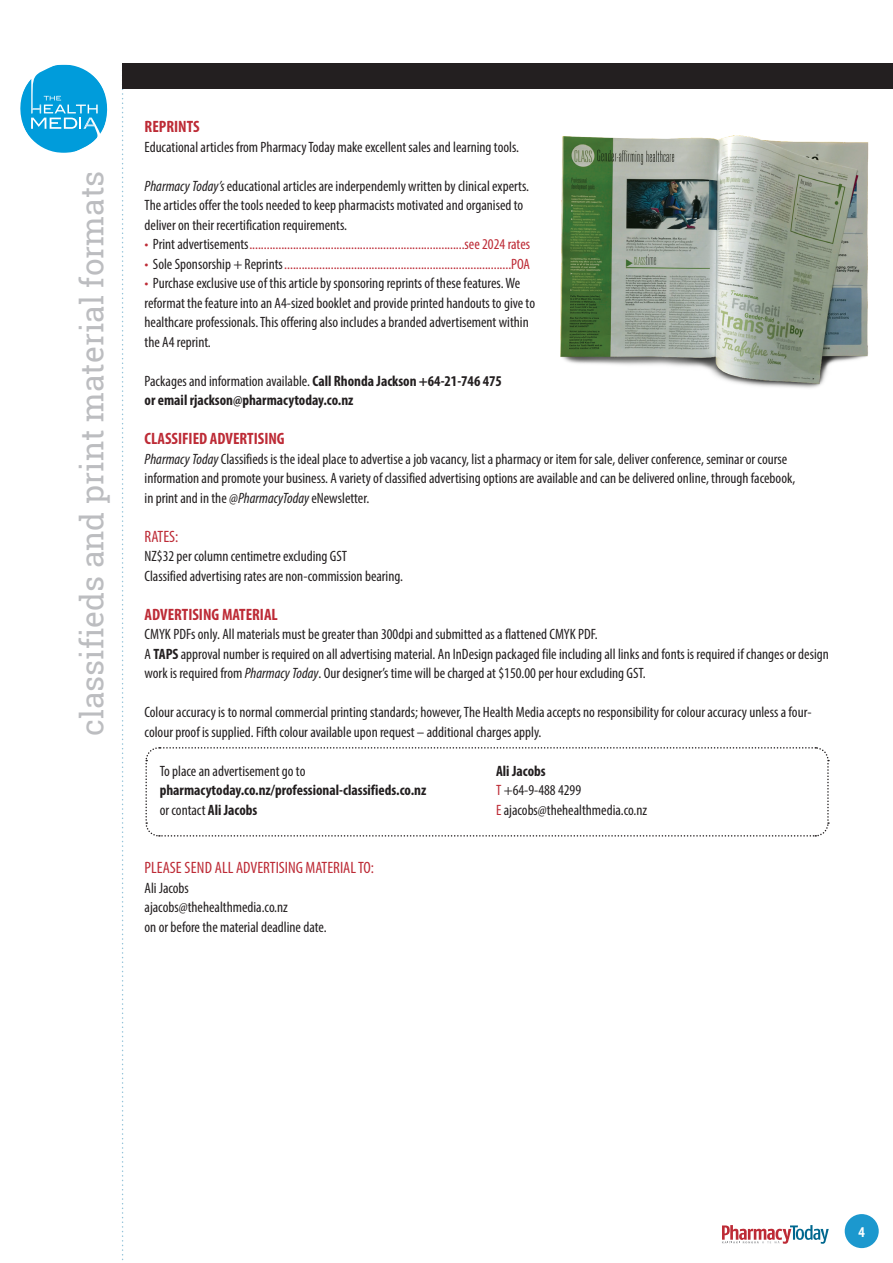
<style>
.page{position:relative;width:893px;height:1263px;background:#fff}
.page>*{position:absolute;margin:0;border:0;box-sizing:border-box;transform-origin:0 0}
.t1{font:31.5px "Roboto Slab";color:#bcbdc0}
.t2{font:700 condensed 16.5px "Myriad Pro";color:#bd2b36}
.t3{font:condensed 16.5px "Myriad Pro";color:#bd2b36}
.t4{font:condensed 15px/19.5px "Myriad Pro";color:#231f20}
.t5{font:condensed 15px "Myriad Pro";color:#bd2b36}
.t6{font:700 condensed 15px/19.5px "Myriad Pro";color:#231f20}
.t7{font:700 condensed 15px "Myriad Pro";color:#fff}
.s1{font-style:italic}
.s2{color:#231f20}
.s3{font-style:italic;color:#bd2b36}
.s4{font-weight:400}
.s5{font-weight:700}
.s6{color:#bd2b36}
</style>
<div class="page">
<svg style="left:20px;top:65px;width:88px;height:88px"></svg>
<svg style="left:122px;top:89px;width:2px;height:1172px"></svg>
<div style="left:122px;top:64px;width:770px;height:25px;background:#231f20"></div>
<div style="left:845px;top:1214px;width:34px;height:34px;background:#1c98ce;border-radius:50%"></div>
<svg style="left:722px;top:1225px;width:107px;height:19px"></svg>
<svg style="left:145px;top:747px;width:684px;height:90px"></svg>
<img style="left:560px;top:135px;width:309px;height:253px">
<h1 class="t1" style="left:70px;top:736px;width:567px;rotate:-90deg">classifieds and print material formats</h1>
<p class="t2" style="left:145px;top:116px;width:57px">REPRINTS</p>
<p class="t4" style="left:145px;top:137px;width:376px">Educational articles from Pharmacy Today make excellent sales and learning tools.</p>
<p class="t4" style="left:145px;top:176px;width:386px"><span class="s1">Pharmacy Today’s</span> educational articles are inderpendemly written by clinical experts.<br>The articles offer the tools needed to keep pharmacists motivated and organised to deliver on their recertification requirements.</p>
<p class="t5" style="left:145px;top:235px;width:387px"><span class="s1">•</span> <span class="s2">Print advertisements</span>..........................................................................see 2024 rates</p>
<p class="t5" style="left:145px;top:254px;width:387px"><span class="s1">•</span> <span class="s2">Sole Sponsorship + Reprints</span>..............................................................................POA</p>
<p class="t4" style="left:145px;top:273px;width:392px"><span class="s3">•</span> Purchase exclusive use of this article by sponsoring reprints of these features. We reformat the feature into an A4-sized booklet and provide printed handouts to give to healthcare professionals. This offering also includes a branded advertisement within the A4 reprint.</p>
<p class="t6" style="left:145px;top:370px;width:359px"><span class="s4">Packages and information available.</span> Call Rhonda Jackson +64-21-746 475 or email rjackson@pharmacytoday.co.nz</p>
<p class="t2" style="left:145px;top:428px;width:142px">CLASSIFIED ADVERTISING</p>
<p class="t4" style="left:145px;top:449px;width:652px"><span class="s1">Pharmacy Today</span> Classifieds is the ideal place to advertise a job vacancy, list a pharmacy or item for sale, deliver conference, seminar or course information and promote your business. A variety of classified advertising options are available and can be delivered online, through facebook, in print and in the @<span class="s1">PharmacyToday</span> eNewsletter.</p>
<p class="t3" style="left:145px;top:526px;width:35px">RATES:</p>
<p class="t4" style="left:145px;top:546px;width:260px">NZ$32 per column centimetre excluding GST<br>Classified advertising rates are non-commission bearing.</p>
<p class="t2" style="left:145px;top:604px;width:135px">ADVERTISING MATERIAL</p>
<p class="t4" style="left:145px;top:624px;width:686px">CMYK PDFs only. All materials must be greater than 300dpi and submitted as a flattened CMYK PDF.<br>A <span class="s5">TAPS</span> approval number is required on all advertising material. An InDesign packaged file including all links and fonts is required if changes or design work is required from <span class="s1">Pharmacy Today</span>. Our designer’s time will be charged at $150.00 per hour excluding GST.</p>
<p class="t4" style="left:145px;top:702px;width:668px">Colour accuracy is to normal commercial printing standards; however, The Health Media accepts no responsibility for colour accuracy unless a four&shy;colour proof is supplied. Fifth colour available upon request – additional charges apply.</p>
<p class="t4" style="left:160px;top:761px;width:147px">To place an advertisement go to</p>
<p class="t6" style="left:160px;top:780px;width:268px">pharmacytoday.co.nz/professional-classifieds.co.nz <span class="s4">or contact</span> Ali Jacobs</p>
<p class="t3" style="left:145px;top:858px;width:231px">PLEASE SEND ALL ADVERTISING MATERIAL TO:</p>
<p class="t4" style="left:145px;top:878px;width:184px">Ali Jacobs ajacobs@thehealthmedia.co.nz<br>on or before the material deadline date.</p>
<p class="t4" style="left:496px;top:761px;width:153px"><span class="s5">Ali Jacobs<br></span><span class="s6">T</span> +64-9-488 4299<br><span class="s6">E</span> ajacobs@thehealthmedia.co.nz</p>
<p class="t7" style="left:858px;top:1223px;width:8px">4</p>
</div>
